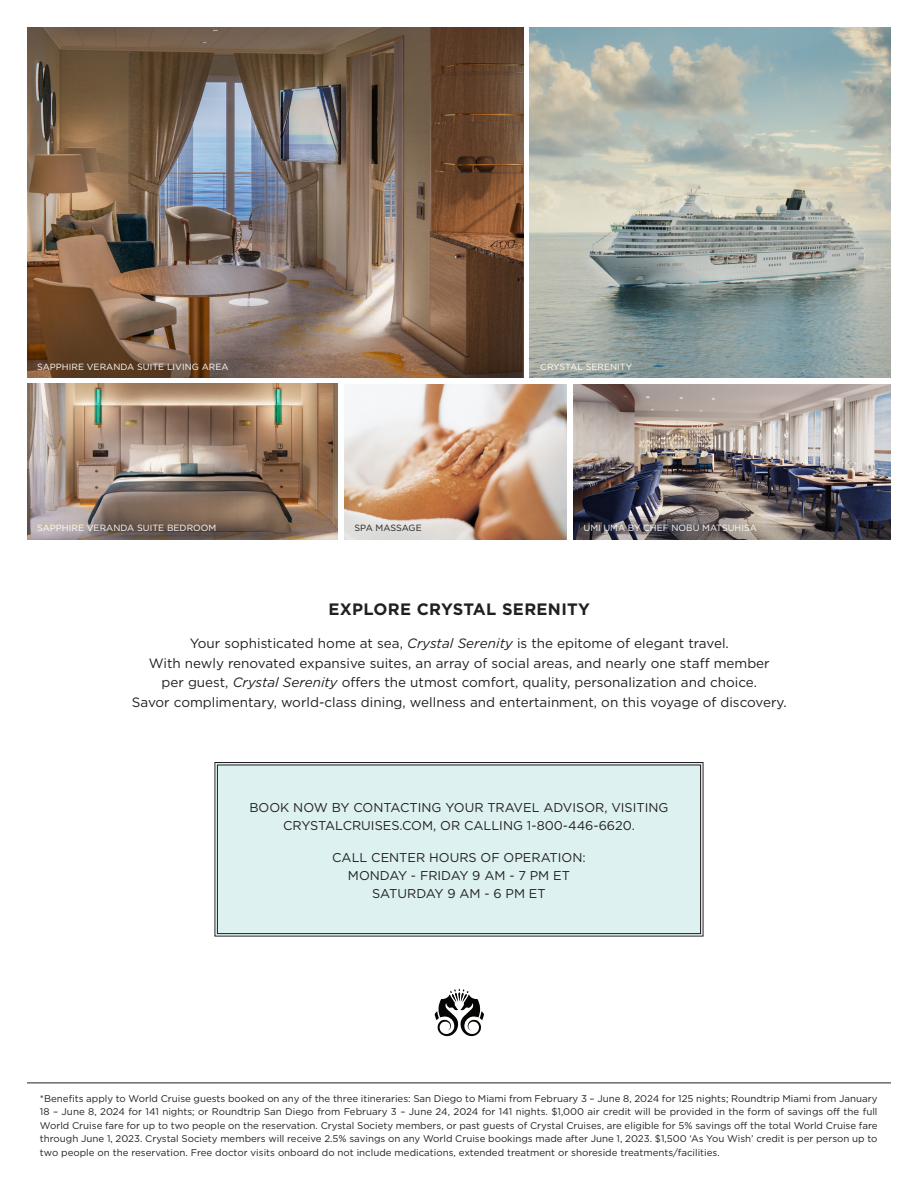
<style>
.page{position:relative;width:918px;height:1188px;background:#fff}
.page>*{position:absolute;margin:0;border:0;box-sizing:border-box;transform-origin:0 0}
.Paragraph_Style_2{font:700 16.5px "Gotham";letter-spacing:.02em;color:#231f20}
.Paragraph_Style_1{font:13.5px/19.5px "Gotham";color:#231f20;text-align:center}
.t1{font:12.75px/18px "Gotham";color:#231f20;text-align:center}
.t2{font:9.75px/13.5px "Gotham";color:#231f20;text-align:justify}
.t3{font:9px "Gotham";letter-spacing:.005em;color:#fff}
.t4{font:9px "Gotham";letter-spacing:-.01em;color:#231f20}
.s1{font-style:italic}
</style>
<div class="page">
<div style="left:214px;top:762px;width:490px;height:175px;background:#ddf1f1"></div>
<div style="left:217px;top:765px;width:484px;height:169px;border:1px solid #231f20"></div>
<hr style="left:27px;top:1083px;width:864px;height:1px;background:#231f20">
<img style="left:530px;top:27px;width:361px;height:351px">
<img style="left:344px;top:385px;width:223px;height:155px">
<img style="left:574px;top:385px;width:317px;height:155px">
<img style="left:27px;top:384px;width:311px;height:156px">
<img style="left:27px;top:27px;width:496px;height:351px">
<svg style="left:435px;top:989px;width:49px;height:48px"></svg>
<p class="t3" style="left:37px;top:362px;width:193px">SAPPHIRE VERANDA SUITE LIVING AREA</p>
<p class="t3" style="left:540px;top:362px;width:93px">CRYSTAL SERENITY</p>
<p class="t3" style="left:37px;top:523px;width:181px">SAPPHIRE VERANDA SUITE BEDROOM</p>
<p class="t4" style="left:355px;top:523px;width:69px">SPA MASSAGE</p>
<p class="t3" style="left:584px;top:523px;width:175px">UMI UMA BY CHEF NOBU MATSUHISA</p>
<p class="Paragraph_Style_2" style="left:328px;top:600px;width:263px">EXPLORE CRYSTAL SERENITY</p>
<p class="Paragraph_Style_1" style="left:132px;top:633px;width:656px">Your sophisticated home at sea, <span class="s1">Crystal Serenity</span> is the epitome of elegant travel.<br>With newly renovated expansive suites, an array of social areas, and nearly one staff member<br>per guest, <span class="s1">Crystal Serenity</span> offers the utmost comfort, quality, personalization and choice.<br>Savor complimentary, world-class dining, wellness and entertainment, on this voyage of discovery.</p>
<p class="t1" style="left:249px;top:799px;width:421px">BOOK NOW BY CONTACTING YOUR TRAVEL ADVISOR, VISITING<br>CRYSTALCRUISES.COM, OR CALLING 1-800-446-6620.</p>
<p class="t1" style="left:332px;top:848px;width:255px">CALL CENTER HOURS OF OPERATION:<br>MONDAY - FRIDAY 9 AM - 7 PM ET<br>SATURDAY 9 AM - 6 PM ET</p>
<p class="t2" style="left:40px;top:1091px;width:839px">*Benefits apply to World Cruise guests booked on any of the three itineraries: San Diego to Miami from February 3 – June 8, 2024 for 125 nights; Roundtrip Miami from January 18 – June 8, 2024 for 141 nights; or Roundtrip San Diego from February 3 – June 24, 2024 for 141 nights. $1,000 air credit will be provided in the form of savings off the full World Cruise fare for up to two people on the reservation. Crystal Society members, or past guests of Crystal Cruises, are eligible for 5% savings off the total World Cruise fare through June 1, 2023. Crystal Society members will receive 2.5% savings on any World Cruise bookings made after June 1, 2023. $1,500 ‘As You Wish’ credit is per person up to two people on the reservation. Free doctor visits onboard do not include medications, extended treatment or shoreside treatments/facilities.</p>
</div>
